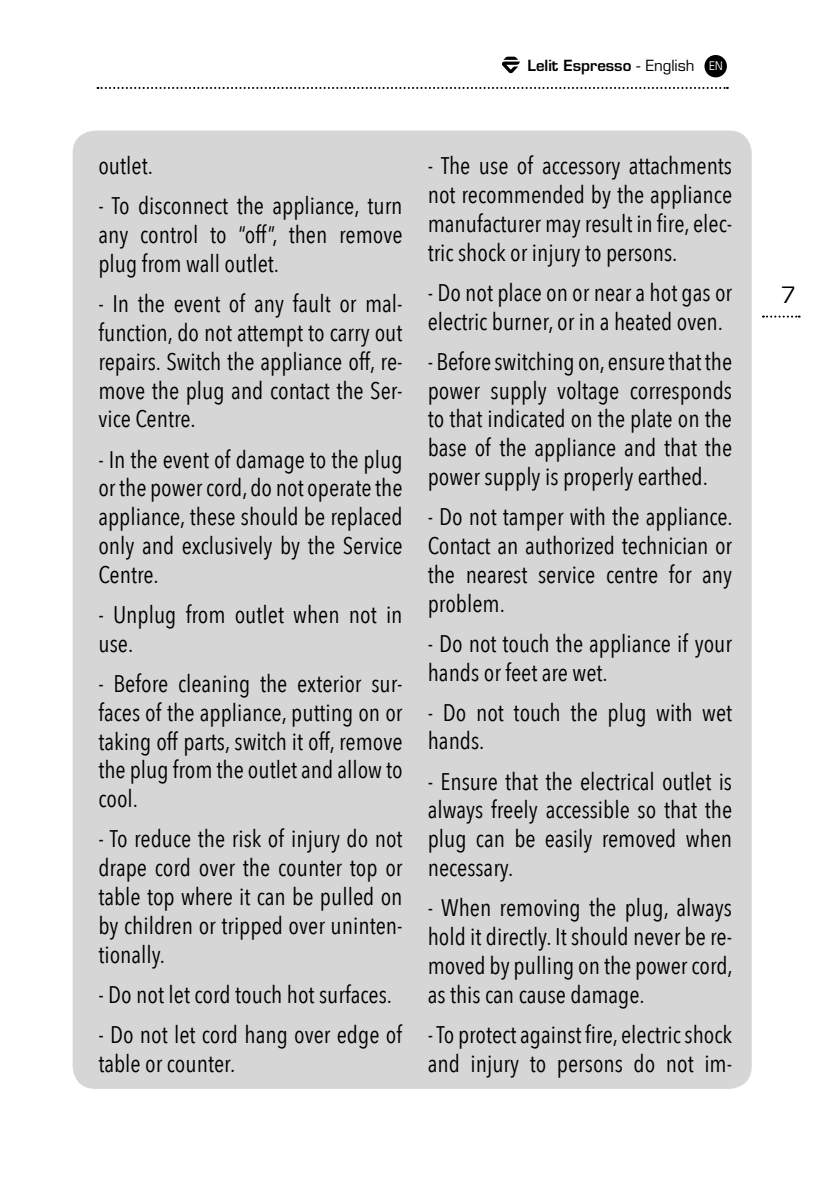
<style>
.page{position:relative;width:840px;height:1191px;background:#fff}
.page>*{position:absolute;margin:0;border:0;box-sizing:border-box;transform-origin:0 0}
.t1{font:24px/28.8px "Avenir Next Condensed";color:#000;text-align:justify}
.t2{font:22px "Eurostile LT Std";color:#000}
.t3{font:600 15px "Eurostile LT Std";color:#000}
.t4{font:condensed 12px "Eurostile LT Std";color:#fff}
.s1{font-weight:400}
</style>
<div class="page">
<svg style="left:97px;top:87px;width:630px;height:2px"></svg>
<svg style="left:762px;top:315px;width:37px;height:2px"></svg>
<svg style="left:501px;top:57px;width:18px;height:16px"></svg>
<div style="left:704px;top:55px;width:22px;height:22px;background:#000;border-radius:50%"></div>
<div style="left:73px;top:131px;width:678px;height:958px;background:#d6d6d6;border-radius:23px"></div>
<p class="t3" style="left:527px;top:56px;width:168px">Lelit Espresso <span class="s1">- English</span></p>
<p class="t4" style="left:708px;top:58px;width:15px">EN</p>
<p class="t1" style="left:98px;top:150px;width:56px">outlet.</p>
<p class="t1" style="left:98px;top:190px;width:305px">- To disconnect the appliance, turn any control to “off”, then remove plug from wall outlet.</p>
<p class="t1" style="left:98px;top:288px;width:305px">- In the event of any fault or mal&shy;function, do not attempt to carry out repairs. Switch the appliance off, re&shy;move the plug and contact the Ser&shy;vice Centre.</p>
<p class="t1" style="left:98px;top:443px;width:305px">- In the event of damage to the plug or the power cord, do not operate the appliance, these should be replaced only and exclusively by the Service Centre.</p>
<p class="t1" style="left:98px;top:599px;width:305px">- Unplug from outlet when not in use.</p>
<p class="t1" style="left:98px;top:668px;width:305px">- Before cleaning the exterior sur&shy;faces of the appliance, putting on or taking off parts, switch it off, remove the plug from the outlet and allow to cool.</p>
<p class="t1" style="left:98px;top:823px;width:305px">- To reduce the risk of injury do not drape cord over the counter top or table top where it can be pulled on by children or tripped over uninten&shy;tionally.</p>
<p class="t1" style="left:98px;top:978px;width:295px">- Do not let cord touch hot surfaces.</p>
<p class="t1" style="left:98px;top:1019px;width:305px">- Do not let cord hang over edge of table or counter.</p>
<p class="t1" style="left:427px;top:150px;width:306px">- The use of accessory attachments not recommended by the appliance manufacturer may result in fire, elec&shy;tric shock or injury to persons.</p>
<p class="t1" style="left:427px;top:277px;width:306px">- Do not place on or near a hot gas or electric burner, or in a heated oven.</p>
<p class="t1" style="left:427px;top:346px;width:306px">- Before switching on, ensure that the power supply voltage corresponds to that indicated on the plate on the base of the appliance and that the power supply is properly earthed.</p>
<p class="t1" style="left:427px;top:501px;width:306px">- Do not tamper with the appliance.<br>Contact an authorized technician or the nearest service centre for any problem.</p>
<p class="t1" style="left:427px;top:628px;width:306px">- Do not touch the appliance if your hands or feet are wet.</p>
<p class="t1" style="left:427px;top:696px;width:306px">- Do not touch the plug with wet hands.</p>
<p class="t1" style="left:427px;top:765px;width:306px">- Ensure that the electrical outlet is always freely accessible so that the plug can be easily removed when necessary.</p>
<p class="t1" style="left:427px;top:892px;width:306px">- When removing the plug, always hold it directly. It should never be re&shy;moved by pulling on the power cord, as this can cause damage.</p>
<p class="t1" style="left:427px;top:1018px;width:306px">- To protect against fire, electric shock and injury to persons do not im-</p>
<p class="t2" style="left:780px;top:282px;width:17px">7</p>
</div>
